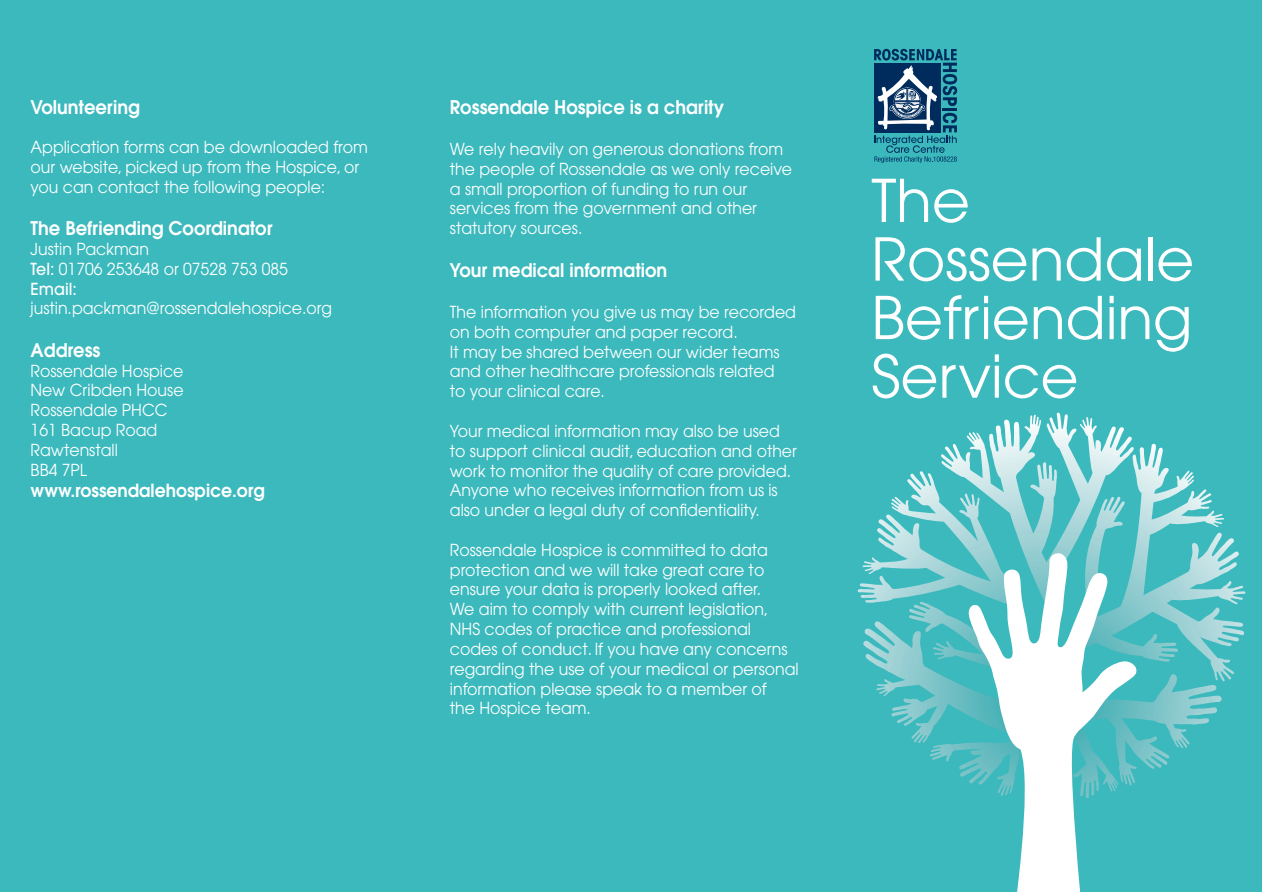
<style>
.page{position:relative;width:1262px;height:892px;background:#fff}
.page>*{position:absolute;margin:0;border:0;box-sizing:border-box;transform-origin:0 0}
.t1{font:58.5px/58.5px "Avant Garde";color:#fff}
.t2{font:600 18.75px "Avant Garde";color:#fff;scale:.95 1}
.t3{font:600 18px "Avant Garde";color:#fff;scale:.96 1}
.t4{font:16.5px/19.8px "Avant Garde";color:#fff;scale:.96 1}
.s1{font-weight:500}
</style>
<div class="page">
<div style="left:0;top:0;width:1261px;height:891px;background:#3bb9bd"></div>
<svg style="left:874px;top:49px;width:83px;height:114px"></svg>
<svg style="left:857px;top:412px;width:388px;height:365px"></svg>
<svg style="left:967px;top:552px;width:171px;height:339px"></svg>
<p class="t2" style="left:31px;top:94px;width:116px">Volunteering</p>
<p class="t4" style="left:31px;top:137px;width:353px">Application forms can be downloaded from our website, picked up from the Hospice, or you can contact the following people:</p>
<p class="t2" style="left:31px;top:216px;width:256px">The Befriending Coordinator</p>
<p class="t4" style="left:31px;top:239px;width:269px">Justin Packman<br><span class="s1">Tel:</span> 01706 253648 or 07528 753 085<br><span class="s1">Email:</span></p>
<p class="t4" style="left:31px;top:298px;width:315px">justin.packman@rossendalehospice.org</p>
<p class="t2" style="left:31px;top:337px;width:75px">Address</p>
<p class="t4" style="left:31px;top:360px;width:161px">Rossendale Hospice<br>New Cribden House<br>Rossendale PHCC<br>161 Bacup Road<br>Rawtenstall<br>BB4 7PL</p>
<p class="t3" style="left:31px;top:478px;width:245px">www.rossendalehospice.org</p>
<p class="t2" style="left:450px;top:94px;width:290px">Rossendale Hospice is a charity</p>
<p class="t4" style="left:450px;top:139px;width:358px">We rely heavily on generous donations from the people of Rossendale as we only receive a small proportion of funding to run our services from the government and other statutory sources.</p>
<p class="t2" style="left:450px;top:257px;width:230px">Your medical information</p>
<p class="t4" style="left:450px;top:302px;width:362px">The information you give us may be recorded on both computer and paper record.<br>It may be shared between our wider teams and other healthcare professionals related<br>to your clinical care.</p>
<p class="t4" style="left:450px;top:421px;width:363px">Your medical information may also be used to support clinical audit, education and other work to monitor the quality of care provided.<br>Anyone who receives information from us is also under a legal duty of confidentiality.</p>
<p class="t4" style="left:450px;top:539px;width:365px">Rossendale Hospice is committed to data protection and we will take great care to ensure your data is properly looked after.<br>We aim to comply with current legislation, NHS codes of practice and professional codes of conduct. If you have any concerns regarding the use of your medical or personal information please speak to a member of<br>the Hospice team.</p>
<h1 class="t1" style="left:871px;top:171px;width:324px">The<br>Rossendale<br>Befriending<br>Service</h1>
</div>
